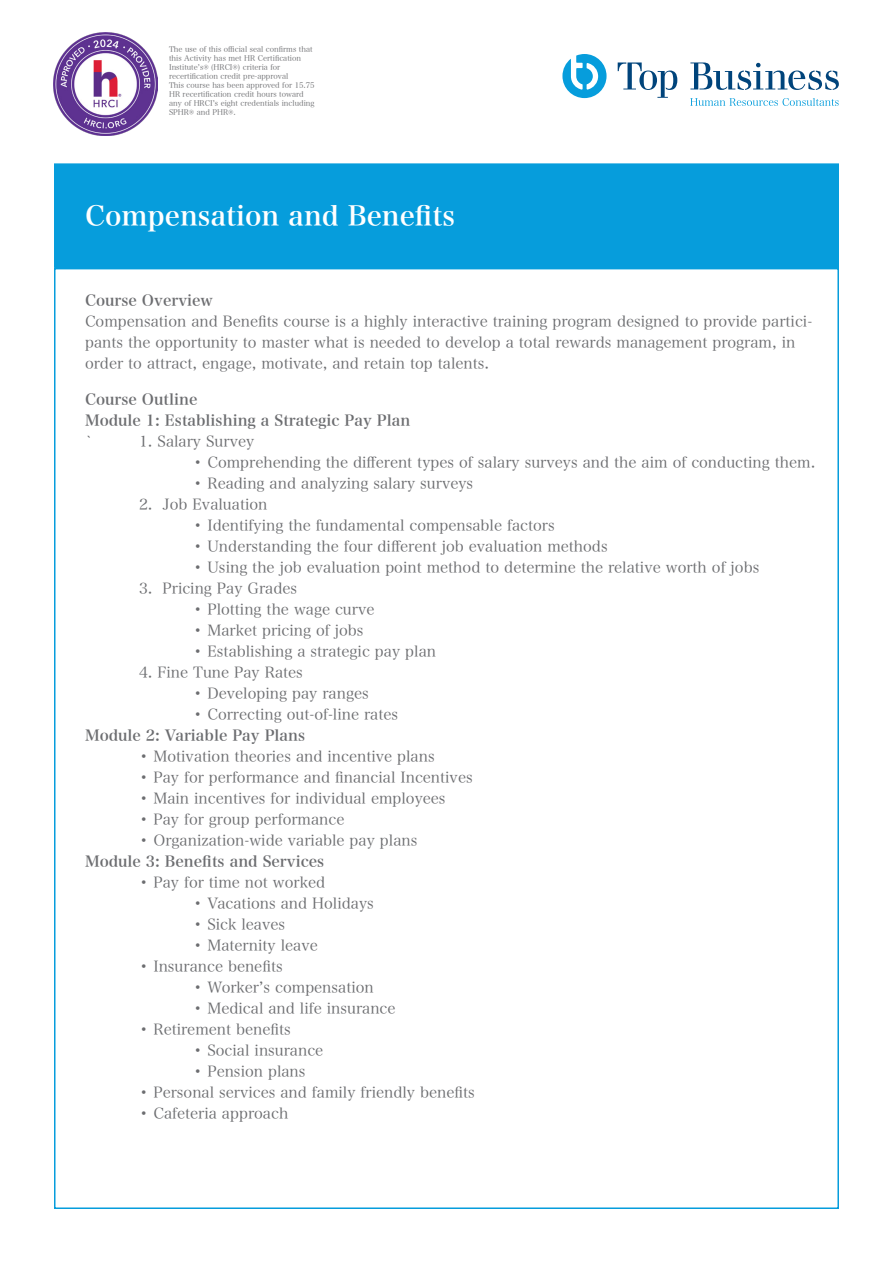
<style>
.page{position:relative;width:893px;height:1263px;background:#fff}
.page>*{position:absolute;margin:0;border:0;box-sizing:border-box;transform-origin:0 0}
.t1{font:27px "Hira Min Pro W6";color:#fff}
.t2{font:15px "Hira Min Pro W3";color:#6c6d70}
.t3{font:15px "Hira Min Pro W6";color:#6c6d70}
.t4{font:7.5px/9px "Hira Min Pro W3";color:#6c6d70}
.s1{color:#fff}
</style>
<div class="page">
<svg style="left:562px;top:54px;width:45px;height:44px"></svg>
<svg style="left:618px;top:62px;width:59px;height:36px"></svg>
<svg style="left:690px;top:62px;width:149px;height:28px"></svg>
<svg style="left:690px;top:98px;width:149px;height:8px"></svg>
<div style="left:55px;top:164px;width:783px;height:103px;background:#069ddc"></div>
<div style="left:54px;top:163px;width:785px;height:105px;border:2px solid #069ddc"></div>
<img style="left:53px;top:33px;width:105px;height:102px">
<p class="t4" style="left:169px;top:44px;width:145px">The use of this official seal confirms that this Activity has met HR Certification</p>
<p class="t4" style="left:169px;top:62px;width:113px">Institute s’ ® (HRCI®) criteria for</p>
<p class="t4" style="left:169px;top:71px;width:121px">recertification credit pre-approval</p>
<p class="t4" style="left:169px;top:80px;width:147px">This course has been approved for 15.75<br>HR recertification credit hours toward any of HRCI s’ eight credentials including SPHR® and PHRR.<span class="s1">1</span></p>
<p class="t1" style="left:85px;top:192px;width:372px">Compensation and Benefits</p>
<p class="t3" style="left:85px;top:287px;width:130px">Course Overview</p>
<p class="t2" style="left:85px;top:330px;width:712px">pants the opportunity to master what is needed to develop a total rewards management program, in</p>
<p class="t2" style="left:85px;top:309px;width:729px">Compensation and Benefits course is a highly interactive training program designed to provide partici-</p>
<p class="t2" style="left:85px;top:351px;width:406px">order to attract, engage, motivate, and retain top talents.</p>
<p class="t3" style="left:85px;top:386px;width:114px">Course Outline</p>
<p class="t3" style="left:85px;top:407px;width:327px">Module 1: Establishing a Strategic Pay Plan</p>
<p class="t2" style="left:139px;top:429px;width:117px">1. Salary Survey</p>
<p class="t2" style="left:85px;top:429px;width:9px">`</p>
<p class="t2" style="left:139px;top:492px;width:15px">2.</p>
<p class="t2" style="left:139px;top:576px;width:15px">3.</p>
<p class="t2" style="left:193px;top:450px;width:624px">• Comprehending the different types of salary surveys and the aim of conducting them.</p>
<p class="t2" style="left:193px;top:471px;width:282px">• Reading and analyzing salary surveys</p>
<p class="t2" style="left:163px;top:492px;width:106px">Job Evaluation</p>
<p class="t2" style="left:193px;top:513px;width:363px">• Identifying the fundamental compensable factors</p>
<p class="t2" style="left:193px;top:534px;width:416px">• Understanding the four different job evaluation methods</p>
<p class="t2" style="left:193px;top:555px;width:568px">• Using the job evaluation point method to determine the relative worth of jobs</p>
<p class="t2" style="left:163px;top:576px;width:136px">Pricing Pay Grades</p>
<p class="t2" style="left:193px;top:597px;width:183px">• Plotting the wage curve</p>
<p class="t2" style="left:193px;top:618px;width:172px">• Market pricing of jobs</p>
<p class="t2" style="left:193px;top:639px;width:245px">• Establishing a strategic pay plan</p>
<p class="t2" style="left:139px;top:660px;width:165px">4. Fine Tune Pay Rates</p>
<p class="t2" style="left:193px;top:681px;width:177px">• Developing pay ranges</p>
<p class="t2" style="left:193px;top:702px;width:207px">• Correcting out-of-line rates</p>
<p class="t3" style="left:85px;top:722px;width:222px">Module 2: Variable Pay Plans</p>
<p class="t2" style="left:139px;top:744px;width:297px">• Motivation theories and incentive plans</p>
<p class="t2" style="left:139px;top:765px;width:335px">• Pay for performance and financial Incentives</p>
<p class="t2" style="left:139px;top:786px;width:308px">• Main incentives for individual employees</p>
<p class="t2" style="left:139px;top:807px;width:207px">• Pay for group performance</p>
<p class="t2" style="left:139px;top:828px;width:280px">• Organization-wide variable pay plans</p>
<p class="t3" style="left:85px;top:848px;width:241px">Module 3: Benefits and Services</p>
<p class="t2" style="left:139px;top:870px;width:188px">• Pay for time not worked</p>
<p class="t2" style="left:193px;top:891px;width:182px">• Vacations and Holidays</p>
<p class="t2" style="left:193px;top:912px;width:94px">• Sick leaves</p>
<p class="t2" style="left:193px;top:933px;width:126px">• Maternity leave</p>
<p class="t2" style="left:139px;top:954px;width:145px">• Insurance benefits</p>
<p class="t2" style="left:193px;top:975px;width:182px">• Worker s’ compensation</p>
<p class="t2" style="left:193px;top:996px;width:204px">• Medical and life insurance</p>
<p class="t2" style="left:139px;top:1017px;width:153px">• Retirement benefits</p>
<p class="t2" style="left:193px;top:1038px;width:132px">• Social insurance</p>
<p class="t2" style="left:193px;top:1059px;width:114px">• Pension plans</p>
<p class="t2" style="left:139px;top:1080px;width:337px">• Personal services and family friendly benefits</p>
<p class="t2" style="left:139px;top:1101px;width:151px">• Cafeteria approach</p>
</div>
